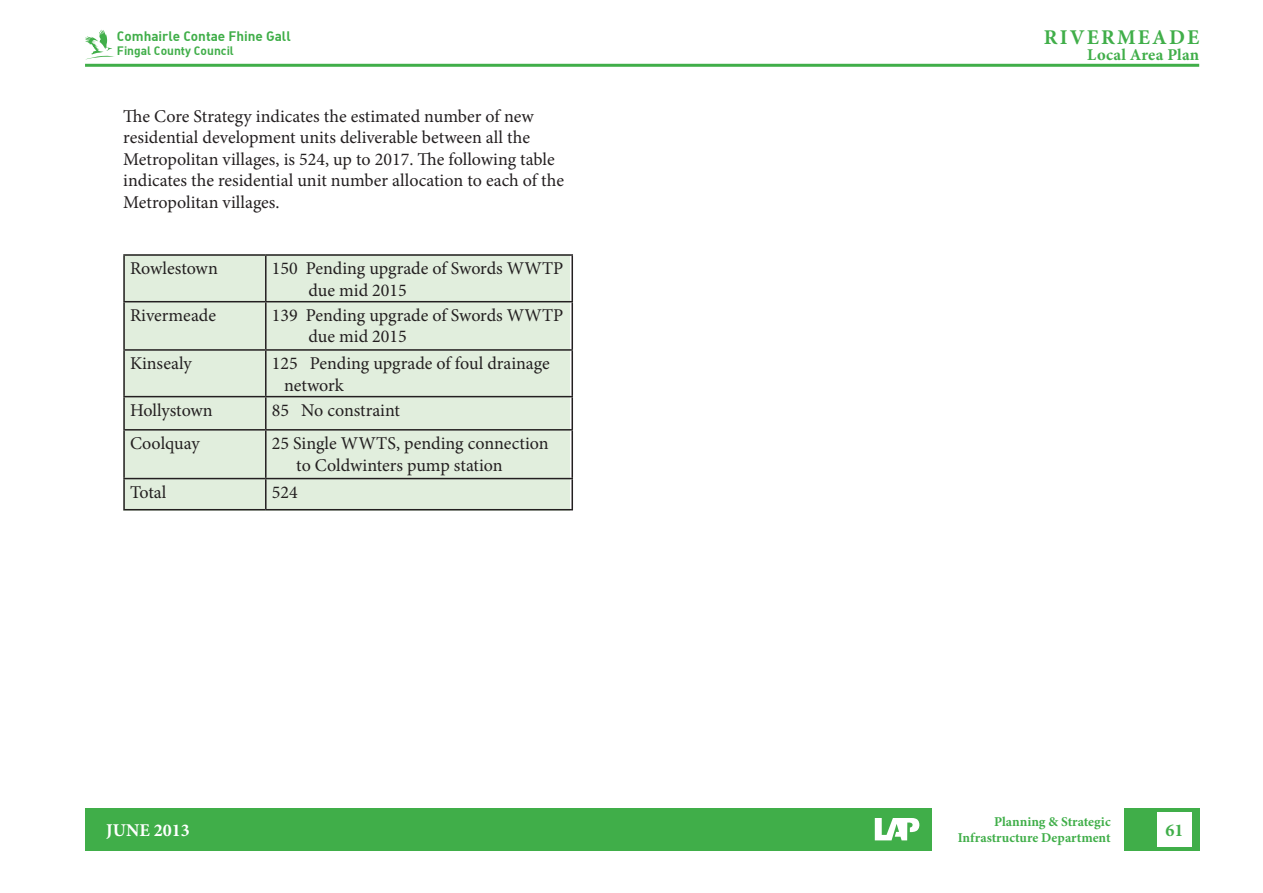
<style>
.page{position:relative;width:1263px;height:893px;background:#fff}
.page>*{position:absolute;margin:0;border:0;box-sizing:border-box;transform-origin:0 0}
.t1{font:700 21px "Minion Pro";letter-spacing:.1em;color:#40ae49}
.t2{font:18px/21.6px "Minion Pro";color:#231f20}
.t3{font:700 18px "Minion Pro";color:#fff}
.t4{font:700 18px "Minion Pro";color:#40ae49}
.t5{font:700 16.5px "Minion Pro";letter-spacing:.015em;color:#40ae49}
.t6{font:700 13.5px/16.2px "Minion Pro";color:#40ae49;text-align:right}
.t7{font:700 13.5px "Fingal Sans";color:#40ae49}
.t8{font:700 12px "Fingal Sans";color:#40ae49}
</style>
<div class="page">
<div style="left:85px;top:808px;width:1114px;height:42px;background:#40ae49"></div>
<div style="left:1157px;top:812px;width:34px;height:34px;background:#fff"></div>
<div style="left:932px;top:804px;width:191px;height:51px;background:#fff"></div>
<svg style="left:875px;top:818px;width:45px;height:22px"></svg>
<svg style="left:85px;top:29px;width:29px;height:31px"></svg>
<hr style="left:85px;top:64px;width:1114px;height:3px;background:#40ae49">
<div style="left:123px;top:254px;width:447px;height:256px;background:#e1eedd"></div>
<hr style="left:123px;top:254px;width:143px;height:2px;background:#231f20">
<hr style="left:123px;top:256px;width:2px;height:45px;background:#231f20">
<hr style="left:266px;top:254px;width:307px;height:2px;background:#231f20">
<hr style="left:265px;top:256px;width:1px;height:45px;background:#231f20">
<hr style="left:571px;top:256px;width:2px;height:45px;background:#231f20">
<hr style="left:123px;top:301px;width:143px;height:1px;background:#231f20">
<hr style="left:123px;top:302px;width:2px;height:47px;background:#231f20">
<hr style="left:266px;top:301px;width:307px;height:1px;background:#231f20">
<hr style="left:265px;top:302px;width:1px;height:47px;background:#231f20">
<hr style="left:571px;top:302px;width:2px;height:47px;background:#231f20">
<hr style="left:123px;top:349px;width:143px;height:2px;background:#231f20">
<hr style="left:123px;top:351px;width:2px;height:45px;background:#231f20">
<hr style="left:266px;top:349px;width:307px;height:2px;background:#231f20">
<hr style="left:265px;top:351px;width:1px;height:45px;background:#231f20">
<hr style="left:571px;top:351px;width:2px;height:45px;background:#231f20">
<hr style="left:123px;top:396px;width:143px;height:1px;background:#231f20">
<hr style="left:123px;top:397px;width:2px;height:32px;background:#231f20">
<hr style="left:266px;top:396px;width:307px;height:1px;background:#231f20">
<hr style="left:265px;top:397px;width:1px;height:32px;background:#231f20">
<hr style="left:571px;top:397px;width:2px;height:32px;background:#231f20">
<hr style="left:123px;top:429px;width:143px;height:2px;background:#231f20">
<hr style="left:123px;top:431px;width:2px;height:47px;background:#231f20">
<hr style="left:266px;top:429px;width:307px;height:2px;background:#231f20">
<hr style="left:265px;top:431px;width:1px;height:47px;background:#231f20">
<hr style="left:571px;top:431px;width:2px;height:47px;background:#231f20">
<hr style="left:123px;top:478px;width:143px;height:1px;background:#231f20">
<hr style="left:123px;top:479px;width:2px;height:30px;background:#231f20">
<hr style="left:266px;top:478px;width:307px;height:1px;background:#231f20">
<hr style="left:265px;top:479px;width:1px;height:30px;background:#231f20">
<hr style="left:571px;top:479px;width:2px;height:30px;background:#231f20">
<hr style="left:123px;top:509px;width:143px;height:1px;background:#231f20">
<hr style="left:266px;top:509px;width:307px;height:1px;background:#231f20">
<p class="t7" style="left:117px;top:27px;width:175px">Comhairle Contae Fhine Gall</p>
<p class="t8" style="left:117px;top:43px;width:118px">Fingal County Council</p>
<p class="t2" style="left:123px;top:105px;width:442px">The Core Strategy indicates the estimated number of new residential development units deliverable between all the Metropolitan villages, is 524, up to 2017. The following table indicates the residential unit number allocation to each of the Metropolitan villages.</p>
<p class="t2" style="left:130px;top:258px;width:89px">Rowlestown</p>
<p class="t2" style="left:272px;top:258px;width:293px">150 Pending upgrade of Swords WWTP</p>
<p class="t2" style="left:309px;top:279px;width:100px">due mid 2015</p>
<p class="t2" style="left:130px;top:304px;width:88px">Rivermeade</p>
<p class="t2" style="left:272px;top:304px;width:293px">139 Pending upgrade of Swords WWTP</p>
<p class="t2" style="left:309px;top:326px;width:100px">due mid 2015</p>
<p class="t2" style="left:130px;top:353px;width:63px">Kinsealy</p>
<p class="t2" style="left:272px;top:353px;width:279px">125 Pending upgrade of foul drainage</p>
<p class="t2" style="left:284px;top:374px;width:61px">network</p>
<p class="t2" style="left:130px;top:399px;width:84px">Hollystown</p>
<p class="t2" style="left:272px;top:399px;width:130px">85 No constraint</p>
<p class="t2" style="left:130px;top:432px;width:71px">Coolquay</p>
<p class="t2" style="left:272px;top:432px;width:278px">25 Single WWTS, pending connection</p>
<p class="t2" style="left:296px;top:454px;width:208px">to Coldwinters pump station</p>
<p class="t2" style="left:130px;top:481px;width:38px">Total</p>
<p class="t2" style="left:272px;top:481px;width:27px">524</p>
<p class="t1" style="left:1044px;top:22px;width:157px">RIVERMEADE</p>
<p class="t5" style="left:1087px;top:44px;width:113px">Local Area Plan</p>
<p class="t3" style="left:106px;top:817px;width:85px">JUNE 2013</p>
<p class="t6" style="left:958px;top:813px;width:154px">Planning &amp; Strategic<br>Infrastructure Department</p>
<p class="t4" style="left:1165px;top:817px;width:19px">61</p>
</div>
